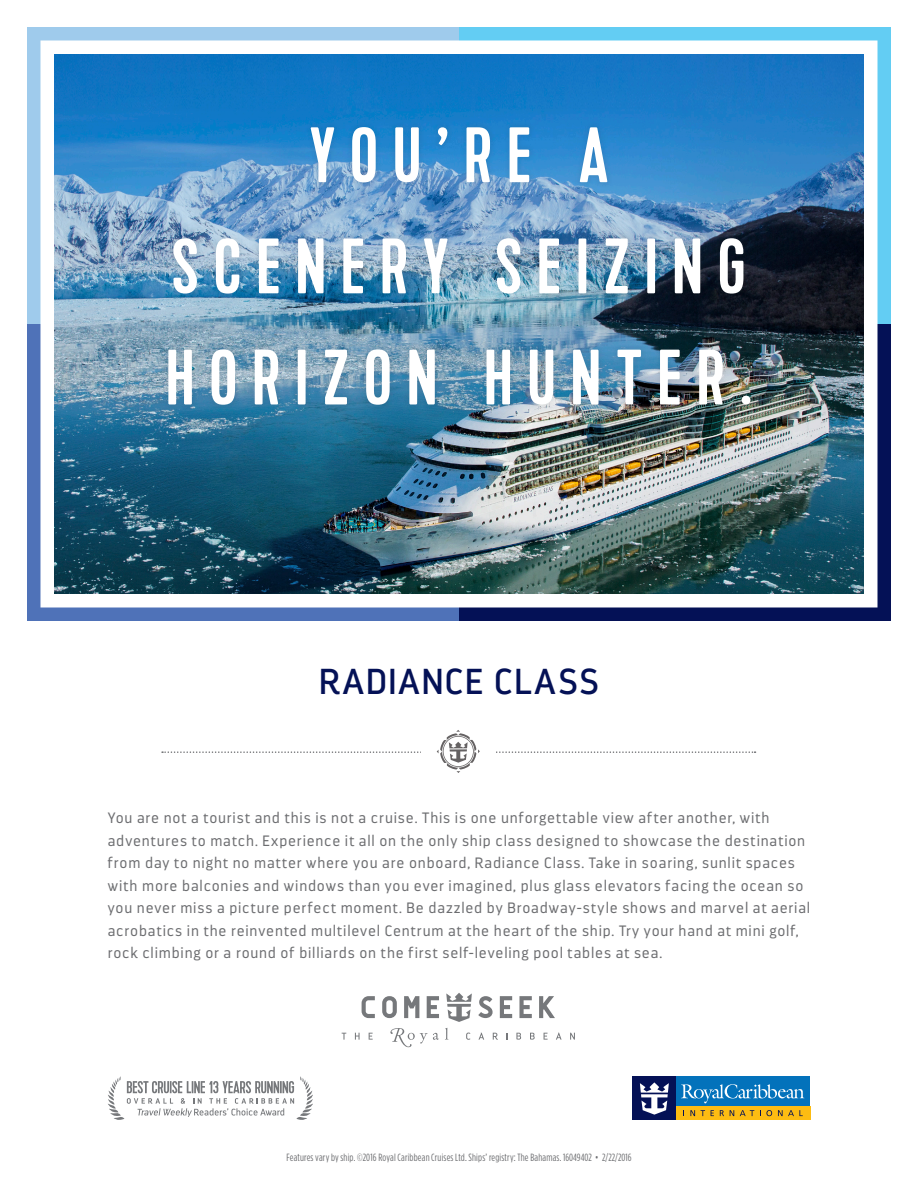
<style>
.page{position:relative;width:918px;height:1188px;background:#fff}
.page>*{position:absolute;margin:0;border:0;box-sizing:border-box;transform-origin:0 0}
.Main_Headline{font:78.3px "Kapra";letter-spacing:.19em;color:#fff}
.Headline_Bold{font:36px "Darwin";letter-spacing:.055em;color:#041156}
.Intro_Copy{font:300 15px/22.5px "Darwin";letter-spacing:.055em;color:#6c6d70}
.t1{font:10.5px "Gotham Condensed";letter-spacing:.015em;color:#6c6d70}
</style>
<div class="page">
<div style="left:459px;top:324px;width:432px;height:297px;background:#041156"></div>
<div style="left:27px;top:324px;width:432px;height:297px;background:#4f72b8"></div>
<div style="left:459px;top:27px;width:432px;height:297px;background:#63cdf3"></div>
<div style="left:27px;top:27px;width:432px;height:297px;background:#9fcbec"></div>
<img style="left:55px;top:415px;width:808px;height:178px">
<img style="left:55px;top:55px;width:808px;height:360px">
<div style="left:40px;top:40px;width:838px;height:568px;border:14px solid #fff"></div>
<div style="left:162px;top:120px;width:595px;height:291px;background:#231f20;opacity:.1"></div>
<div style="left:633px;top:1076px;width:177px;height:44px;background:#0372bb"></div>
<div style="left:633px;top:1076px;width:43px;height:44px;background:#041156"></div>
<div style="left:676px;top:1106px;width:134px;height:14px;background:#fdbc12"></div>
<svg style="left:690px;top:1110px;width:5px;height:6px"></svg>
<svg style="left:701px;top:1110px;width:4px;height:6px"></svg>
<svg style="left:711px;top:1110px;width:3px;height:6px"></svg>
<svg style="left:720px;top:1110px;width:4px;height:6px"></svg>
<svg style="left:730px;top:1110px;width:4px;height:6px"></svg>
<svg style="left:740px;top:1110px;width:14px;height:6px"></svg>
<svg style="left:760px;top:1110px;width:12px;height:6px"></svg>
<svg style="left:778px;top:1110px;width:25px;height:6px"></svg>
<svg style="left:640px;top:1082px;width:29px;height:33px"></svg>
<svg style="left:681px;top:1084px;width:123px;height:19px"></svg>
<svg style="left:162px;top:730px;width:594px;height:43px"></svg>
<svg style="left:108px;top:1076px;width:205px;height:44px"></svg>
<svg style="left:466px;top:1033px;width:4px;height:7px"></svg>
<svg style="left:478px;top:1033px;width:6px;height:7px"></svg>
<svg style="left:493px;top:1033px;width:5px;height:7px"></svg>
<svg style="left:516px;top:1033px;width:5px;height:7px"></svg>
<svg style="left:530px;top:1033px;width:5px;height:7px"></svg>
<svg style="left:544px;top:1033px;width:4px;height:7px"></svg>
<svg style="left:556px;top:1033px;width:6px;height:7px"></svg>
<svg style="left:570px;top:1033px;width:5px;height:7px"></svg>
<svg style="left:390px;top:1028px;width:49px;height:19px"></svg>
<svg style="left:445px;top:1028px;width:3px;height:12px"></svg>
<svg style="left:342px;top:1033px;width:4px;height:7px"></svg>
<svg style="left:355px;top:1033px;width:5px;height:7px"></svg>
<svg style="left:369px;top:1033px;width:4px;height:7px"></svg>
<svg style="left:478px;top:996px;width:77px;height:22px"></svg>
<svg style="left:446px;top:993px;width:26px;height:29px"></svg>
<svg style="left:362px;top:996px;width:77px;height:22px"></svg>
<p class="Main_Headline" style="left:309px;top:110px;width:301px">YOU’RE A</p>
<p class="Main_Headline" style="left:172px;top:221px;width:575px">SCENERY SEIZING</p>
<p class="Main_Headline" style="left:166px;top:332px;width:588px">HORIZON HUNTER.</p>
<p class="Headline_Bold" style="left:319px;top:660px;width:281px">RADIANCE CLASS</p>
<p class="Intro_Copy" style="left:108px;top:807px;width:704px">You are not a tourist and this is not a cruise. This is one unforgettable view after another, with adventures to match. Experience it all on the only ship class designed to showcase the destination from day to night no matter where you are onboard, Radiance Class. Take in soaring, sunlit spaces with more balconies and windows than you ever imagined, plus glass elevators facing the ocean so you never miss a picture perfect moment. Be dazzled by Broadway-style shows and marvel at aerial acrobatics in the reinvented multilevel Centrum at the heart of the ship. Try your hand at mini golf, rock climbing or a round of billiards on the first self-leveling pool tables at sea.</p>
<p class="t1" style="left:286px;top:1151px;width:347px">Features vary by ship. ©2016 Royal Caribbean Cruises Ltd. Ships’ registry: The Bahamas. 16049402 • 2/22/2016</p>
</div>
